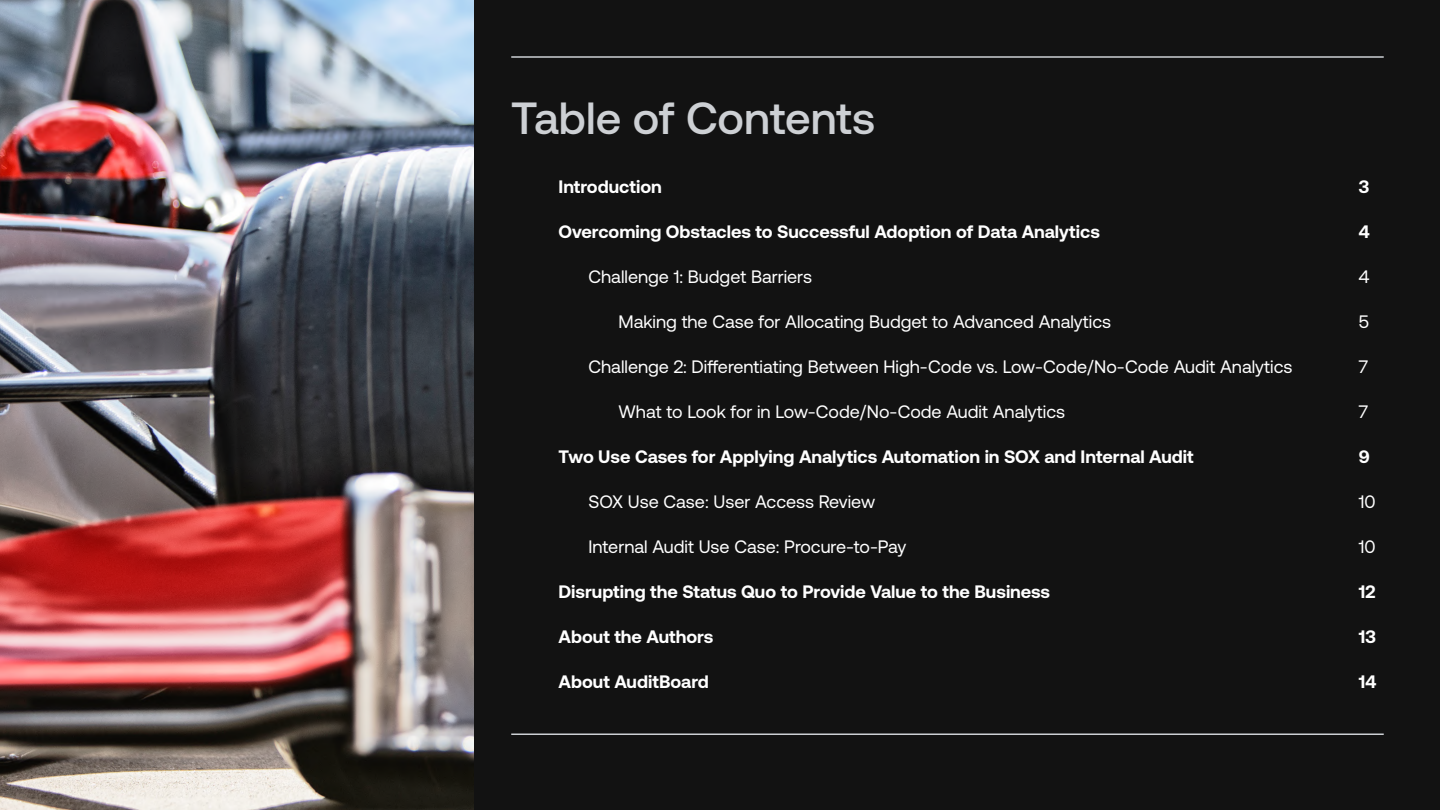
<style>
.page{position:relative;width:1440px;height:810px;background:#121212}
.page>*{position:absolute;margin:0;border:0;box-sizing:border-box;transform-origin:0 0}
.t1{font:500 45px "Aeonik 2.0";color:#cdd0d4}
.t2{font:18px "Aeonik 2.0";color:#fff}
.t3{font:700 18px "Aeonik 2.0";color:#fff}
</style>
<div class="page">
<hr style="left:511px;top:734px;width:873px;height:1px;background:#cdd0d4">
<hr style="left:511px;top:56px;width:873px;height:2px;background:#cdd0d4">
<img style="left:0;top:0;width:474px;height:810px">
<h1 class="t1" style="left:511px;top:94px;width:366px">Table of Contents</h1>
<p class="t3" style="left:559px;top:177px;width:105px">Introduction</p>
<p class="t3" style="left:1359px;top:177px;width:12px">3</p>
<p class="t3" style="left:559px;top:222px;width:543px">Overcoming Obstacles to Successful Adoption of Data Analytics</p>
<p class="t3" style="left:1359px;top:222px;width:12px">4</p>
<p class="t2" style="left:588px;top:267px;width:225px">Challenge 1: Budget Barriers</p>
<p class="t2" style="left:1359px;top:267px;width:12px">4</p>
<p class="t2" style="left:618px;top:312px;width:494px">Making the Case for Allocating Budget to Advanced Analytics</p>
<p class="t2" style="left:1359px;top:312px;width:12px">5</p>
<p class="t2" style="left:588px;top:357px;width:706px">Challenge 2: Differentiating Between High-Code vs. Low-Code/No-Code Audit Analytics</p>
<p class="t2" style="left:1359px;top:357px;width:11px">7</p>
<p class="t2" style="left:618px;top:402px;width:448px">What to Look for in Low-Code/No-Code Audit Analytics</p>
<p class="t2" style="left:1359px;top:402px;width:11px">7</p>
<p class="t3" style="left:559px;top:447px;width:637px">Two Use Cases for Applying Analytics Automation in SOX and Internal Audit</p>
<p class="t3" style="left:1359px;top:447px;width:13px">9</p>
<p class="t2" style="left:588px;top:492px;width:288px">SOX Use Case: User Access Review</p>
<p class="t2" style="left:1359px;top:492px;width:18px">10</p>
<p class="t2" style="left:588px;top:537px;width:319px">Internal Audit Use Case: Procure-to-Pay</p>
<p class="t2" style="left:1359px;top:537px;width:18px">10</p>
<p class="t3" style="left:559px;top:582px;width:493px">Disrupting the Status Quo to Provide Value to the Business</p>
<p class="t3" style="left:1359px;top:582px;width:18px">12</p>
<p class="t3" style="left:559px;top:627px;width:156px">About the Authors</p>
<p class="t3" style="left:1359px;top:627px;width:19px">13</p>
<p class="t3" style="left:559px;top:672px;width:152px">About AuditBoard</p>
<p class="t3" style="left:1359px;top:672px;width:19px">14</p>
</div>
